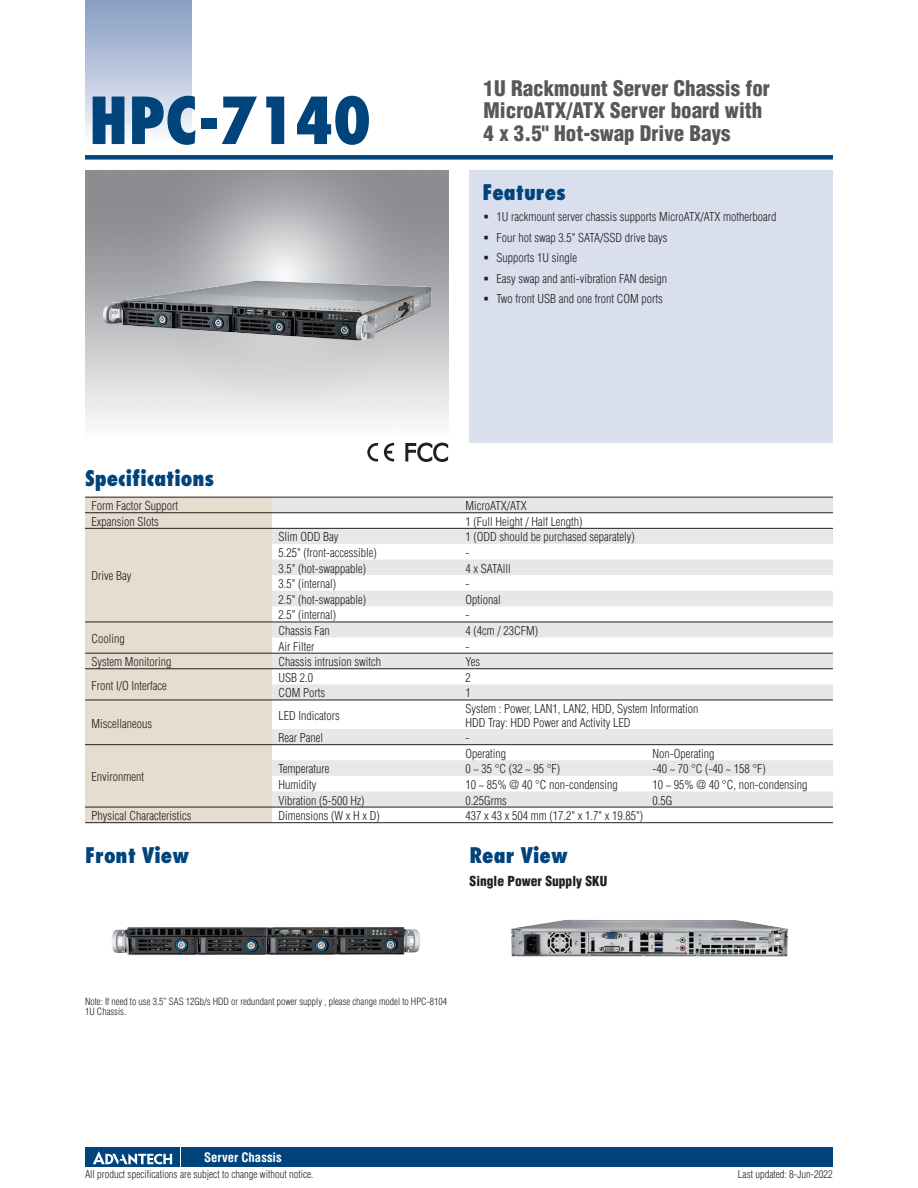
<style>
.page{position:relative;width:918px;height:1188px;background:#fff}
.page>*{position:absolute;margin:0;border:0;box-sizing:border-box;transform-origin:0 0}
.t1{font:800 condensed 63px "Futura";color:#00447b}
.t2{font:900 condensed 21px/22.5px "Helvetica";color:#57585a}
.t3{font:800 condensed 21px "Futura";color:#00447b}
.t4{font:900 condensed 13.5px "Helvetica";color:#231f20}
.t5{font:700 condensed 12.75px "Helvetica";color:#fff}
.t6{font:300 condensed 12px/20.7px "Helvetica";color:#231f20}
.t7{font:300 condensed 10.5px "Helvetica";color:#231f20}
.t8{font:300 condensed 9.75px/10.5px "Helvetica";color:#231f20}
</style>
<div class="page">
<div style="left:85px;top:155px;width:748px;height:5px;background:#00447b"></div>
<div style="left:85px;top:0;width:106px;height:143px;background:linear-gradient(to bottom,#849bc1,#f9fafc)"></div>
<div style="left:182px;top:1147px;width:651px;height:20px;background:#00447b"></div>
<div style="left:85px;top:1147px;width:95px;height:20px;background:#00447b"></div>
<svg style="left:93px;top:1151px;width:79px;height:14px"></svg>
<div style="left:470px;top:170px;width:363px;height:272px;background:#d9dfec"></div>
<div style="left:85px;top:498px;width:187px;height:324px;background:#e6dccf"></div>
<svg style="left:272px;top:498px;width:561px;height:309px;fill:#e7e8ea"></svg>
<hr style="left:85px;top:497px;width:187px;height:1px;background:#231f20">
<hr style="left:272px;top:497px;width:187px;height:1px;background:#231f20">
<hr style="left:459px;top:497px;width:187px;height:1px;background:#231f20">
<hr style="left:646px;top:497px;width:187px;height:1px;background:#231f20">
<hr style="left:85px;top:512px;width:187px;height:1px;background:#231f20">
<hr style="left:272px;top:512px;width:187px;height:1px;background:#231f20">
<hr style="left:459px;top:512px;width:187px;height:1px;background:#231f20">
<hr style="left:646px;top:512px;width:187px;height:1px;background:#231f20">
<hr style="left:85px;top:528px;width:187px;height:1px;background:#231f20">
<hr style="left:85px;top:622px;width:187px;height:1px;background:#231f20">
<hr style="left:272px;top:528px;width:187px;height:1px;background:#231f20">
<hr style="left:459px;top:528px;width:187px;height:1px;background:#231f20">
<hr style="left:646px;top:528px;width:187px;height:1px;background:#231f20">
<hr style="left:272px;top:622px;width:187px;height:1px;background:#231f20">
<hr style="left:459px;top:622px;width:187px;height:1px;background:#231f20">
<hr style="left:646px;top:622px;width:187px;height:1px;background:#231f20">
<hr style="left:85px;top:653px;width:187px;height:1px;background:#231f20">
<hr style="left:272px;top:653px;width:187px;height:1px;background:#231f20">
<hr style="left:459px;top:653px;width:187px;height:1px;background:#231f20">
<hr style="left:646px;top:653px;width:187px;height:1px;background:#231f20">
<hr style="left:85px;top:668px;width:187px;height:1px;background:#231f20">
<hr style="left:272px;top:668px;width:187px;height:1px;background:#231f20">
<hr style="left:459px;top:668px;width:187px;height:1px;background:#231f20">
<hr style="left:646px;top:668px;width:187px;height:1px;background:#231f20">
<hr style="left:85px;top:700px;width:187px;height:1px;background:#231f20">
<hr style="left:85px;top:744px;width:187px;height:1px;background:#231f20">
<hr style="left:272px;top:700px;width:187px;height:1px;background:#231f20">
<hr style="left:459px;top:700px;width:187px;height:1px;background:#231f20">
<hr style="left:646px;top:700px;width:187px;height:1px;background:#231f20">
<hr style="left:272px;top:744px;width:187px;height:1px;background:#231f20">
<hr style="left:459px;top:744px;width:187px;height:1px;background:#231f20">
<hr style="left:646px;top:744px;width:187px;height:1px;background:#231f20">
<hr style="left:85px;top:807px;width:187px;height:1px;background:#231f20">
<hr style="left:272px;top:807px;width:187px;height:1px;background:#231f20">
<hr style="left:459px;top:807px;width:187px;height:1px;background:#231f20">
<hr style="left:646px;top:807px;width:187px;height:1px;background:#231f20">
<hr style="left:85px;top:822px;width:187px;height:1px;background:#231f20">
<hr style="left:272px;top:822px;width:187px;height:1px;background:#231f20">
<hr style="left:459px;top:822px;width:187px;height:1px;background:#231f20">
<hr style="left:646px;top:822px;width:187px;height:1px;background:#231f20">
<img style="left:103px;top:281px;width:328px;height:60px">
<img style="left:112px;top:927px;width:308px;height:28px">
<img style="left:511px;top:920px;width:277px;height:36px">
<svg style="left:367px;top:443px;width:11px;height:19px"></svg>
<svg style="left:384px;top:443px;width:10px;height:19px"></svg>
<svg style="left:405px;top:442px;width:43px;height:20px"></svg>
<h1 class="t1" style="left:89px;top:81px;width:284px">HPC-7140</h1>
<h2 class="t2" style="left:484px;top:77px;width:288px">1U Rackmount Server Chassis for<br>MicroATX/ATX Server board with<br>4 x 3.5" Hot-swap Drive Bays</h2>
<h2 class="t3" style="left:482px;top:179px;width:85px">Features</h2>
<p class="t6" style="left:496px;top:206px;width:282px">1U rackmount server chassis supports MicroATX/ATX motherboard Four hot swap 3.5" SATA/SSD drive bays<br>Supports 1U single<br>Easy swap and anti-vibration FAN design<br>Two front USB and one front COM ports</p>
<h2 class="t3" style="left:85px;top:465px;width:131px">Specifications</h2>
<p class="t6" style="left:91px;top:495px;width:88px">Form Factor Support</p>
<p class="t6" style="left:465px;top:495px;width:63px">MicroATX/ATX</p>
<p class="t6" style="left:91px;top:511px;width:69px">Expansion Slots</p>
<p class="t6" style="left:465px;top:511px;width:119px">1 (Full Height / Half Length)</p>
<p class="t6" style="left:91px;top:566px;width:42px">Drive Bay</p>
<p class="t6" style="left:91px;top:628px;width:35px">Cooling</p>
<p class="t6" style="left:278px;top:527px;width:62px">Slim ODD Bay</p>
<p class="t6" style="left:465px;top:527px;width:171px">1 (ODD should be purchased separately)</p>
<p class="t6" style="left:278px;top:542px;width:100px">5.25" (front-accessible)</p>
<p class="t6" style="left:465px;top:542px;width:5px">-</p>
<p class="t6" style="left:278px;top:558px;width:89px">3.5" (hot-swappable)</p>
<p class="t6" style="left:465px;top:558px;width:47px">4 x SATAlll</p>
<p class="t6" style="left:278px;top:573px;width:59px">3.5" (internal)</p>
<p class="t6" style="left:465px;top:573px;width:5px">-</p>
<p class="t6" style="left:278px;top:589px;width:89px">2.5" (hot-swappable)</p>
<p class="t6" style="left:465px;top:589px;width:37px">Optional</p>
<p class="t6" style="left:278px;top:605px;width:59px">2.5" (internal)</p>
<p class="t6" style="left:465px;top:605px;width:5px">-</p>
<p class="t6" style="left:278px;top:620px;width:53px">Chassis Fan</p>
<p class="t6" style="left:465px;top:620px;width:74px">4 (4cm / 23CFM)</p>
<p class="t6" style="left:278px;top:636px;width:37px">Air Filter</p>
<p class="t6" style="left:465px;top:636px;width:5px">-</p>
<p class="t6" style="left:91px;top:651px;width:81px">System Monitoring</p>
<p class="t6" style="left:278px;top:651px;width:104px">Chassis intrusion switch</p>
<p class="t6" style="left:465px;top:651px;width:16px">Yes</p>
<p class="t6" style="left:91px;top:675px;width:77px">Front I/O Interface</p>
<p class="t6" style="left:278px;top:667px;width:36px">USB 2.0</p>
<p class="t6" style="left:465px;top:667px;width:7px">2</p>
<p class="t6" style="left:278px;top:683px;width:48px">COM Ports</p>
<p class="t6" style="left:465px;top:683px;width:7px">1</p>
<p class="t6" style="left:91px;top:713px;width:62px">Miscellaneous</p>
<p class="t6" style="left:91px;top:766px;width:54px">Environment</p>
<p class="t6" style="left:278px;top:705px;width:63px">LED Indicators</p>
<p class="t6" style="left:465px;top:702px;width:235px;line-height:13.5px">System : Power, LAN1, LAN2, HDD, System Information<br>HDD Tray: HDD Power and Activity LED</p>
<p class="t6" style="left:278px;top:727px;width:46px">Rear Panel</p>
<p class="t6" style="left:465px;top:727px;width:5px">-</p>
<p class="t6" style="left:465px;top:743px;width:42px">Operating</p>
<p class="t6" style="left:652px;top:743px;width:63px">Non-Operating</p>
<p class="t6" style="left:278px;top:759px;width:53px">Temperature</p>
<p class="t6" style="left:465px;top:759px;width:96px">0 ~ 35 °C (32 ~ 95 °F)</p>
<p class="t6" style="left:652px;top:759px;width:115px">-40 ~ 70 °C (-40 ~ 158 °F)</p>
<p class="t6" style="left:278px;top:774px;width:39px">Humidity</p>
<p class="t6" style="left:465px;top:774px;width:154px">10 ~ 85% @ 40 °C non-condensing</p>
<p class="t6" style="left:652px;top:774px;width:156px">10 ~ 95% @ 40 °C, non-condensing</p>
<p class="t6" style="left:278px;top:790px;width:87px">Vibration (5-500 Hz)</p>
<p class="t6" style="left:465px;top:790px;width:43px">0.25Grms</p>
<p class="t6" style="left:652px;top:790px;width:21px">0.5G</p>
<p class="t6" style="left:92px;top:805px;width:101px">Physical Characteristics</p>
<p class="t6" style="left:278px;top:805px;width:103px">Dimensions (W x H x D)</p>
<p class="t6" style="left:465px;top:805px;width:179px">437 x 43 x 504 mm (17.2" x 1.7" x 19.85")</p>
<h2 class="t3" style="left:85px;top:842px;width:106px">Front View</h2>
<h2 class="t3" style="left:470px;top:842px;width:100px">Rear View</h2>
<p class="t4" style="left:470px;top:873px;width:139px">Single Power Supply SKU</p>
<p class="t8" style="left:85px;top:996px;width:364px">Note: If need to use 3.5” SAS 12Gb/s HDD or redundant power supply , please change model to HPC-8104<br>1U Chassis.</p>
<p class="t5" style="left:204px;top:1149px;width:79px">Server Chassis</p>
<p class="t7" style="left:85px;top:1167px;width:230px">All product specifications are subject to change without notice.</p>
<p class="t7" style="left:738px;top:1167px;width:97px">Last updated: 8-Jun-2022</p>
</div>
